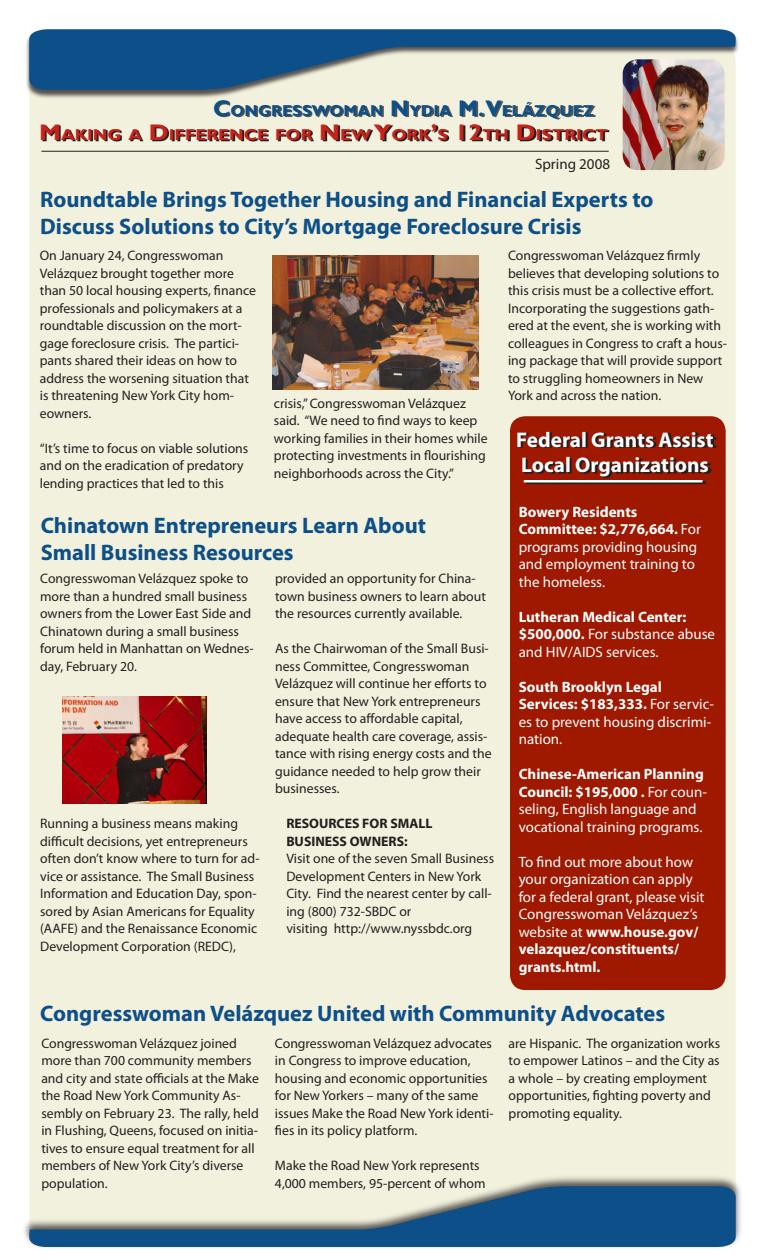
<style>
.page{position:relative;width:765px;height:1260px;background:#fff}
.page>*{position:absolute;margin:0;border:0;box-sizing:border-box;transform-origin:0 0}
.t1{font:700 22.5px "Myriad Pro";color:#0d4f89}
.t2{font:700 21.25px/25.5px "Myriad Pro";color:#fff}
.t3{font:700 15.75px "Gill Sans";color:#c7231b;scale:1.1 1}
.t4{font:700 15.75px "Gill Sans";letter-spacing:.015em;color:#0d4f89}
.t5{font:15px/17.5px "Myriad Pro";color:#fcffff}
.t6{font:700 15px "Myriad Pro";color:#fcffff}
.t7{font:15px "Myriad Pro";color:#231f20}
.t8{font:13.75px/17.5px "Myriad Pro";color:#231f20}
.s1{font-size:22.5px}
.s2{font-weight:700}
</style>
<div class="page">
<div style="left:29px;top:46px;width:707px;height:1201px;background:#f2f1dd;border-radius:15px"></div>
<div style="left:24px;top:29px;width:717px;height:70px;background:#231f20;opacity:.75"></div>
<svg style="left:29px;top:29px;width:707px;height:61px;fill:#0d4f89"></svg>
<div style="left:22px;top:1174px;width:722px;height:76px;background:#231f20;opacity:.75"></div>
<svg style="left:29px;top:1186px;width:707px;height:61px;fill:#0d4f89"></svg>
<div style="left:510px;top:416px;width:216px;height:574px;background:#9f1800;border-radius:15px"></div>
<img style="left:623px;top:59px;width:102px;height:111px;border-radius:15px">
<svg style="left:519px;top:426px;width:207px;height:57px"></svg>
<img style="left:63px;top:696px;width:143px;height:108px">
<img style="left:273px;top:256px;width:206px;height:134px">
<svg style="left:525px;top:480px;width:181px;height:5px"></svg>
<hr style="left:524px;top:480px;width:178px;height:2px;background:#fff">
<svg style="left:41px;top:119px;width:598px;height:36px"></svg>
<div style="left:209px;top:95px;width:414px;height:31px;background:#231f20;opacity:.75"></div>
<hr style="left:41px;top:151px;width:568px;height:1px;background:#231f20">
<p class="t4" style="left:213px;top:101px;width:382px"><span class="s1">C</span>ONGRESSWOMAN <span class="s1">N</span>YDIA <span class="s1">M. V</span>ELÁZQUEZ</p>
<p class="t3" style="left:39px;top:125px;width:518px"><span class="s1">M</span>AKING A <span class="s1">D</span>IFFERENCE FOR <span class="s1">N</span> EW <span class="s1">Y</span>ORK<span class="s1">’</span>S <span class="s1">12</span>TH <span class="s1">D</span>ISTRICT</p>
<p class="t7" style="left:535px;top:154px;width:77px">Spring 2008</p>
<p class="t1" style="left:40px;top:185px;width:615px">Roundtable Brings Together Housing and Financial Experts to</p>
<p class="t1" style="left:40px;top:212px;width:543px">Discuss Solutions to City’s Mortgage Foreclosure Crisis</p>
<p class="t8" style="left:40px;top:247px;width:218px">On January 24, Congresswoman<br>Velázquez brought together more than 50 local housing experts, finance professionals and policymakers at a roundtable discussion on the mort&shy;gage foreclosure crisis. The partici&shy;pants shared their ideas on how to address the worsening situation that is threatening New York City hom&shy;eowners.</p>
<p class="t8" style="left:40px;top:439px;width:210px">“It’s time to focus on viable solutions and on the eradication of predatory lending practices that led to this</p>
<p class="t8" style="left:274px;top:394px;width:215px">crisis,” Congresswoman Velázquez said. “We need to find ways to keep working families in their homes while protecting investments in flourishing neighborhoods across the City.”</p>
<p class="t1" style="left:41px;top:511px;width:387px">Chinatown Entrepreneurs Learn About</p>
<p class="t1" style="left:41px;top:538px;width:255px">Small Business Resources</p>
<p class="t8" style="left:40px;top:569px;width:215px">Congresswoman Velázquez spoke to more than a hundred small business owners from the Lower East Side and<br>Chinatown during a small business forum held in Manhattan on Wednes&shy;day, February 20.</p>
<p class="t8" style="left:275px;top:569px;width:212px">provided an opportunity for China&shy;town business owners to learn about the resources currently available.</p>
<p class="t8" style="left:275px;top:639px;width:218px">As the Chairwoman of the Small Busi&shy;ness Committee, Congresswoman Velázquez will continue her efforts to ensure that New York entrepreneurs have access to affordable capital, adequate health care coverage, assis&shy;tance with rising energy costs and the guidance needed to help grow their businesses.</p>
<p class="t8" style="left:286px;top:814px;width:209px"><span class="s2">RESOURCES FOR SMALL<br>BUSINESS OWNERS:<br></span>Visit one of the seven Small Business<br>Development Centers in New York<br>City. Find the nearest center by call&shy;ing (800) 732-SBDC or</p>
<p class="t8" style="left:286px;top:919px;width:187px">visiting http://www.nyssbdc.org</p>
<p class="t8" style="left:40px;top:814px;width:221px">Running a business means making difficult decisions, yet entrepreneurs often don’t know where to turn for ad&shy;vice or assistance. The Small Business Information and Education Day, spon&shy;sored by Asian Americans for Equality (AAFE) and the Renaissance Economic Development Corporation (REDC),</p>
<p class="t8" style="left:508px;top:247px;width:221px">Congresswoman Velázquez firmly believes that developing solutions to this crisis must be a collective effort.<br>Incorporating the suggestions gath&shy;ered at the event, she is working with colleagues in Congress to craft a hous&shy;ing package that will provide support to struggling homeowners in New York and across the nation.</p>
<p class="t2" style="left:516px;top:426px;width:199px">Federal Grants Assist<br>Local Organizations</p>
<p class="t6" style="left:519px;top:502px;width:120px">Bowery Residents</p>
<p class="t5" style="left:519px;top:520px;width:184px"><span class="s2">Committee: $2,776,664.</span> For programs providing housing and employment training to the homeless.</p>
<p class="t5" style="left:519px;top:608px;width:198px"><span class="s2">Lutheran Medical Center: $500,000.</span> For substance abuse and HIV/AIDS services.</p>
<p class="t6" style="left:519px;top:677px;width:145px">South Brooklyn Legal</p>
<p class="t5" style="left:519px;top:695px;width:197px"><span class="s2">Services: $183,333.</span> For servic&shy;es to prevent housing discrimi&shy;nation.</p>
<p class="t5" style="left:519px;top:765px;width:190px"><span class="s2">Chinese-American Planning<br>Council: $195,000 .</span> For coun&shy;seling, English language and vocational training programs.</p>
<p class="t5" style="left:519px;top:853px;width:187px">To find out more about how your organization can apply for a federal grant, please visit<br>Congresswoman Velázquez’s website at <span class="s2">www.house.gov/ velazquez/constituents/ grants.html.</span></p>
<p class="t1" style="left:40px;top:998px;width:627px">Congresswoman Velázquez United with Community Advocates</p>
<p class="t8" style="left:41px;top:1034px;width:219px">Congresswoman Velázquez joined more than 700 community members and city and state officials at the Make the Road New York Community As&shy;sembly on February 23. The rally, held in Flushing, Queens, focused on initia&shy;tives to ensure equal treatment for all members of New York City’s diverse population.</p>
<p class="t8" style="left:275px;top:1034px;width:220px">Congresswoman Velázquez advocates in Congress to improve education, housing and economic opportunities for New Yorkers – many of the same issues Make the Road New York identi&shy;fies in its policy platform.</p>
<p class="t8" style="left:509px;top:1034px;width:213px">are Hispanic. The organization works to empower Latinos – and the City as a whole – by creating employment opportunities, fighting poverty and promoting equality.</p>
<p class="t8" style="left:275px;top:1157px;width:212px">Make the Road New York represents<br>4,000 members, 95-percent of whom</p>
</div>
